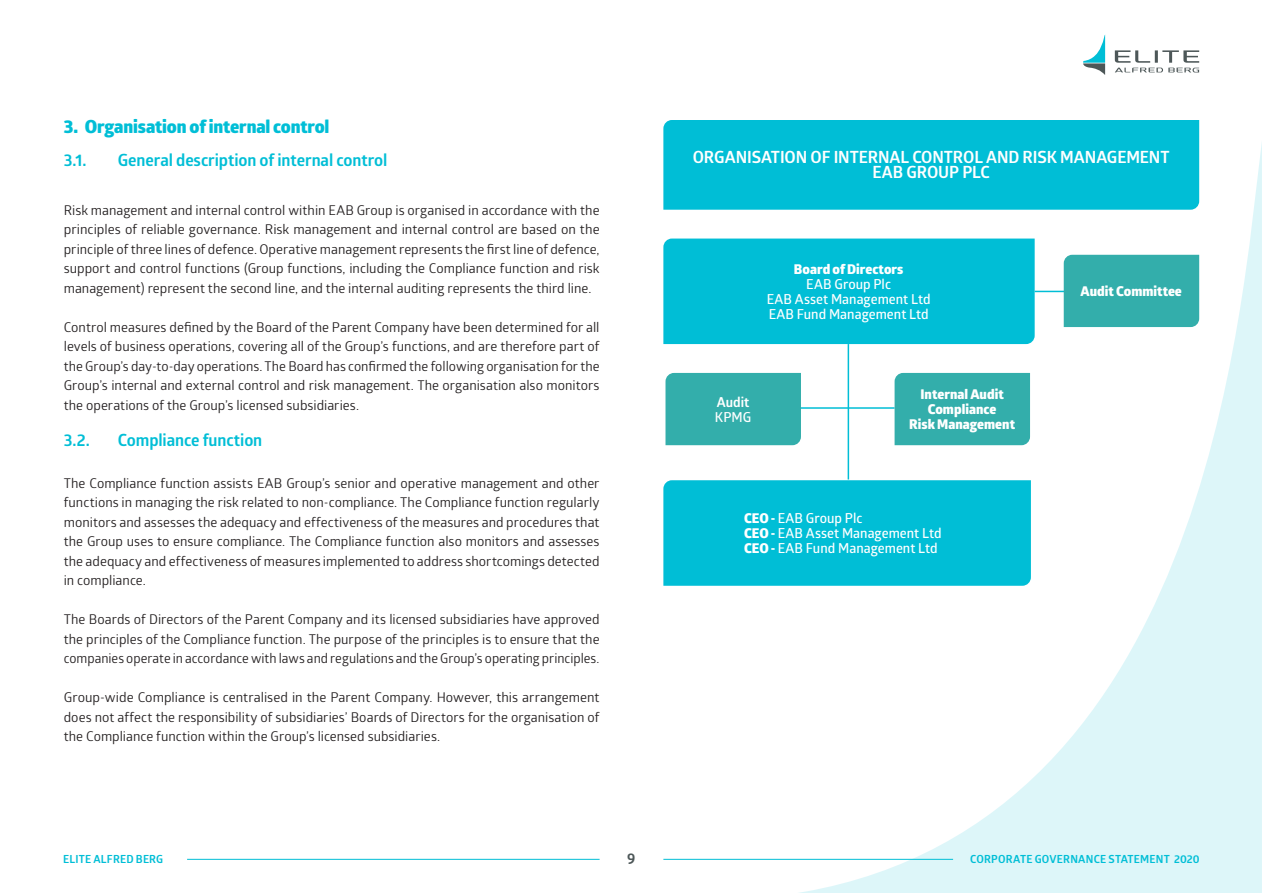
<style>
.page{position:relative;width:1263px;height:893px;background:#fff}
.page>*{position:absolute;margin:0;border:0;box-sizing:border-box;transform-origin:0 0}
.Väliotsikko{font:800 18px "Glober";letter-spacing:-.01em;color:#00bed6}
.Väliotsikko_2{font:700 16.5px "Glober";letter-spacing:-.005em;color:#00bed6}
.Kaavio_ykkösrivi{font:700 16.5px/15px "Glober";letter-spacing:-.005em;color:#fff;text-align:center}
.t1{font:700 15px "Glober";color:#4d5758}
.Leipis-perusteksti{font:13.5px/19.5px "Glober";color:#231f20;text-align:justify}
.Org_kaavio_leipis{font:600 13.5px "Glober";color:#fff}
.Org_kaavio-otsikko{font:800 13.5px/15px "Glober";letter-spacing:.005em;color:#fff;text-align:center}
.Org_kaavio-otsikko-2{font:600 13.5px "Glober";letter-spacing:.005em;color:#fff}
.Org_kaavio_leipis-2{font:700 13.5px "Glober";letter-spacing:.005em;color:#fff}
.t2{font:700 10.95px "Glober";letter-spacing:.02em;color:#00bed6}
.s1{font-weight:800}
</style>
<div class="page">
<svg style="left:770px;top:140px;width:492px;height:753px"></svg>
<svg style="left:1115px;top:50px;width:84px;height:22px"></svg>
<svg style="left:1083px;top:35px;width:22px;height:40px"></svg>
<hr style="left:187px;top:859px;width:413px;height:1px;background:#00bed6">
<hr style="left:663px;top:859px;width:290px;height:1px;background:#00bed6">
<hr style="left:1035px;top:291px;width:36px;height:1px;background:#00bed6">
<hr style="left:848px;top:344px;width:1px;height:135px;background:#00bed6">
<hr style="left:799px;top:407px;width:95px;height:2px;background:#00bed6">
<div style="left:663px;top:480px;width:368px;height:106px;background:#00bed6"></div>
<div style="left:663px;top:239px;width:372px;height:105px;background:#00bed6"></div>
<div style="left:663px;top:120px;width:536px;height:90px;background:#00bed6"></div>
<div style="left:894px;top:373px;width:136px;height:72px;background:#33aeab"></div>
<div style="left:665px;top:373px;width:136px;height:72px;background:#33aeab"></div>
<div style="left:1064px;top:255px;width:135px;height:72px;background:#33aeab"></div>
<p class="Väliotsikko" style="left:64px;top:113px;width:267px">3. Organisation of internal control</p>
<p class="Väliotsikko_2" style="left:64px;top:148px;width:24px">3.1.</p>
<p class="Väliotsikko_2" style="left:118px;top:148px;width:271px">General description of internal control</p>
<p class="Leipis-perusteksti" style="left:64px;top:199px;width:537px">Risk management and internal control within EAB Group is organised in accordance with the principles of reliable governance. Risk management and internal control are based on the principle of three lines of defence. Operative management represents the first line of defence, support and control functions (Group functions, including the Compliance function and risk management) represent the second line, and the internal auditing represents the third line.</p>
<p class="Leipis-perusteksti" style="left:64px;top:316px;width:537px">Control measures defined by the Board of the Parent Company have been determined for all levels of business operations, covering all of the Group’s functions, and are therefore part of the Group’s day-to-day operations. The Board has confirmed the following organisation for the Group’s internal and external control and risk management. The organisation also monitors the operations of the Group’s licensed subsidiaries.</p>
<p class="Väliotsikko_2" style="left:64px;top:429px;width:27px">3.2.</p>
<p class="Väliotsikko_2" style="left:118px;top:429px;width:146px">Compliance function</p>
<p class="Leipis-perusteksti" style="left:64px;top:472px;width:537px">The Compliance function assists EAB Group’s senior and operative management and other functions in managing the risk related to non-compliance. The Compliance function regularly monitors and assesses the adequacy and effectiveness of the measures and procedures that the Group uses to ensure compliance. The Compliance function also monitors and assesses the adequacy and effectiveness of measures implemented to address shortcomings detected in compliance.</p>
<p class="Leipis-perusteksti" style="left:64px;top:609px;width:537px">The Boards of Directors of the Parent Company and its licensed subsidiaries have approved the principles of the Compliance function. The purpose of the principles is to ensure that the companies operate in accordance with laws and regulations and the Group’s operating principles.</p>
<p class="Leipis-perusteksti" style="left:64px;top:687px;width:537px">Group-wide Compliance is centralised in the Parent Company. However, this arrangement does not affect the responsibility of subsidiaries’ Boards of Directors for the organisation of the Compliance function within the Group’s licensed subsidiaries.</p>
<p class="Kaavio_ykkösrivi" style="left:693px;top:150px;width:478px">ORGANISATION OF INTERNAL CONTROL AND RISK MANAGEMENT<br>EAB GROUP PLC</p>
<p class="Org_kaavio-otsikko" style="left:794px;top:261px;width:111px">Board of Directors</p>
<p class="Org_kaavio_leipis" style="left:806px;top:274px;width:86px">EAB Group Plc</p>
<p class="Org_kaavio_leipis" style="left:767px;top:289px;width:165px">EAB Asset Management Ltd</p>
<p class="Org_kaavio_leipis" style="left:769px;top:304px;width:161px">EAB Fund Management Ltd</p>
<p class="Org_kaavio_leipis-2" style="left:717px;top:392px;width:34px">Audit</p>
<p class="Org_kaavio_leipis" style="left:715px;top:407px;width:38px">KPMG</p>
<p class="Org_kaavio-otsikko" style="left:920px;top:387px;width:85px">Internal Audit<br>Compliance</p>
<p class="Org_kaavio-otsikko" style="left:909px;top:417px;width:107px">Risk Management</p>
<p class="Org_kaavio-otsikko-2" style="left:744px;top:509px;width:120px"><span class="s1">CEO -</span> EAB Group Plc</p>
<p class="Org_kaavio_leipis" style="left:744px;top:524px;width:199px"><span class="s1">CEO -</span> EAB Asset Management Ltd</p>
<p class="Org_kaavio_leipis" style="left:744px;top:539px;width:195px"><span class="s1">CEO -</span> EAB Fund Management Ltd</p>
<p class="Org_kaavio-otsikko" style="left:1080px;top:283px;width:103px">Audit Committee</p>
<p class="t2" style="left:63px;top:852px;width:102px">ELITE ALFRED BERG</p>
<p class="t1" style="left:627px;top:847px;width:10px">9</p>
<p class="t2" style="left:970px;top:852px;width:231px">CORPORATE GOVERNANCE STATEMENT 2020</p>
</div>
